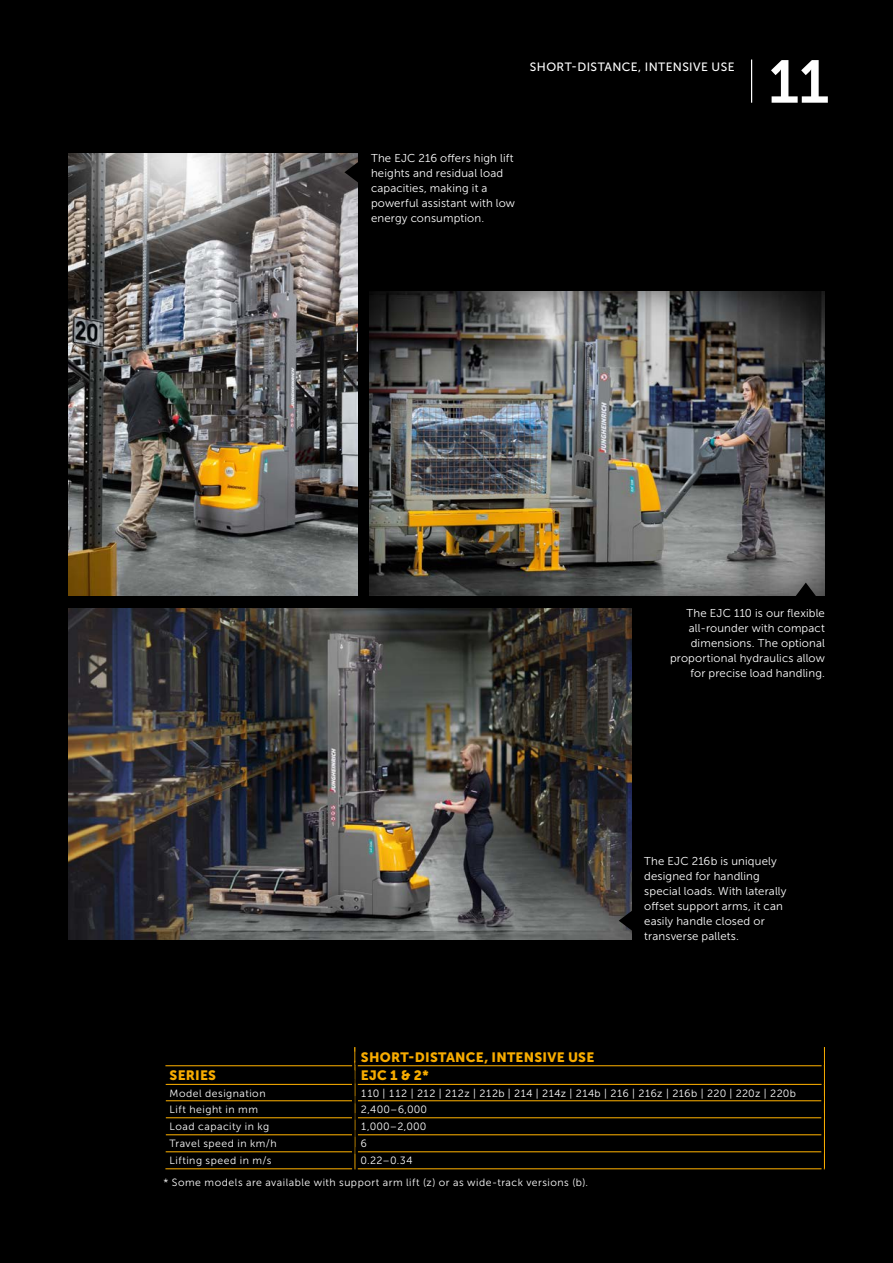
<style>
.page{position:relative;width:893px;height:1263px;background:#000}
.page>*{position:absolute;margin:0;border:0;box-sizing:border-box;transform-origin:0 0}
.t1{font:60px "Museo Slab 700";color:#fff}
.t2{font:13.5px "Museo Sans 900";letter-spacing:.02em;color:#f8ac00}
.t3{font:12px "Museo Sans 500";letter-spacing:.035em;color:#fff}
.t4{font:11.4px/15px "Museo Sans 300";letter-spacing:.015em;color:#fff}
.t5{font:10.5px/22.4px "Museo Sans 300";letter-spacing:.045em;color:#fff}
</style>
<div class="page">
<hr style="left:751px;top:60px;width:1px;height:43px;background:#fff">
<img style="left:68px;top:608px;width:563px;height:332px">
<img style="left:370px;top:291px;width:455px;height:304px">
<img style="left:68px;top:153px;width:289px;height:442px">
<svg style="left:619px;top:901px;width:13px;height:39px"></svg>
<svg style="left:787px;top:583px;width:38px;height:13px"></svg>
<svg style="left:344px;top:153px;width:14px;height:38px"></svg>
<hr style="left:164px;top:1117px;width:190px;height:1px;background:#f8ac00">
<hr style="left:356px;top:1117px;width:468px;height:1px;background:#f8ac00">
<hr style="left:164px;top:1134px;width:190px;height:1px;background:#f8ac00">
<hr style="left:356px;top:1134px;width:468px;height:1px;background:#f8ac00">
<hr style="left:164px;top:1151px;width:190px;height:1px;background:#f8ac00">
<hr style="left:356px;top:1151px;width:468px;height:1px;background:#f8ac00">
<hr style="left:164px;top:1100px;width:190px;height:1px;background:#f8ac00">
<hr style="left:356px;top:1100px;width:468px;height:1px;background:#f8ac00">
<hr style="left:164px;top:1084px;width:190px;height:1px;background:#f8ac00">
<hr style="left:356px;top:1084px;width:468px;height:1px;background:#f8ac00">
<hr style="left:164px;top:1065px;width:191px;height:1px;background:#f8ac00">
<hr style="left:163px;top:1168px;width:192px;height:1px;background:#f8ac00">
<svg style="left:824px;top:1047px;width:1px;height:121px"></svg>
<hr style="left:355px;top:1168px;width:470px;height:1px;background:#f8ac00">
<hr style="left:355px;top:1065px;width:469px;height:1px;background:#f8ac00">
<svg style="left:354px;top:1047px;width:2px;height:121px"></svg>
<hr style="left:356px;top:1062px;width:2px;height:21px;background:#000">
<hr style="left:821px;top:1062px;width:3px;height:21px;background:#000">
<hr style="left:161px;top:1063px;width:4px;height:40px;background:#000">
<hr style="left:352px;top:1063px;width:2px;height:40px;background:#000">
<hr style="left:356px;top:1080px;width:2px;height:23px;background:#000">
<hr style="left:821px;top:1080px;width:3px;height:23px;background:#000">
<hr style="left:356px;top:1113px;width:2px;height:24px;background:#000">
<hr style="left:821px;top:1113px;width:3px;height:24px;background:#000">
<hr style="left:161px;top:1113px;width:4px;height:41px;background:#000">
<hr style="left:352px;top:1113px;width:2px;height:41px;background:#000">
<hr style="left:161px;top:1130px;width:4px;height:41px;background:#000">
<hr style="left:352px;top:1130px;width:2px;height:41px;background:#000">
<hr style="left:356px;top:1147px;width:2px;height:24px;background:#000">
<hr style="left:821px;top:1147px;width:3px;height:24px;background:#000">
<p class="t3" style="left:530px;top:60px;width:206px">SHORT-DISTANCE, INTENSIVE USE</p>
<p class="t4" style="left:371px;top:150px;width:146px">The EJC 216 offers high lift heights and residual load capacities, making it a powerful assistant with low energy consumption.</p>
<h1 class="t1" style="left:769px;top:48px;width:62px">11</h1>
<p class="t4" style="left:670px;top:605px;width:156px;text-align:right">The EJC 110 is our flexible all-rounder with compact dimensions. The optional proportional hydraulics allow for precise load handling.</p>
<p class="t4" style="left:644px;top:853px;width:144px">The EJC 216b is uniquely designed for handling special loads. With laterally offset support arms, it can easily handle closed or transverse pallets.</p>
<p class="t2" style="left:361px;top:1049px;width:235px">SHORT-DISTANCE, INTENSIVE USE</p>
<p class="t2" style="left:170px;top:1068px;width:48px">SERIES</p>
<p class="t2" style="left:361px;top:1068px;width:69px">EJC 1 &amp; 2*</p>
<p class="t5" style="left:170px;top:1082px;width:97px">Model designation</p>
<p class="t5" style="left:361px;top:1082px;width:436px">110 | 112 | 212 | 212z | 212b | 214 | 214z | 214b | 216 | 216z | 216b | 220 | 220z | 220b</p>
<p class="t5" style="left:170px;top:1098px;width:90px">Lift height in mm</p>
<p class="t5" style="left:361px;top:1098px;width:67px">2,400–6,000</p>
<p class="t5" style="left:170px;top:1115px;width:101px">Load capacity in kg</p>
<p class="t5" style="left:361px;top:1115px;width:67px">1,000–2,000</p>
<p class="t5" style="left:170px;top:1132px;width:109px">Travel speed in km/h</p>
<p class="t5" style="left:361px;top:1132px;width:7px">6</p>
<p class="t5" style="left:170px;top:1149px;width:103px">Lifting speed in m/s</p>
<p class="t5" style="left:163px;top:1149px;width:426px;text-indent:197px">0.22–0.34<br>* Some models are available with support arm lift (z) or as wide-track versions (b).</p>
</div>
